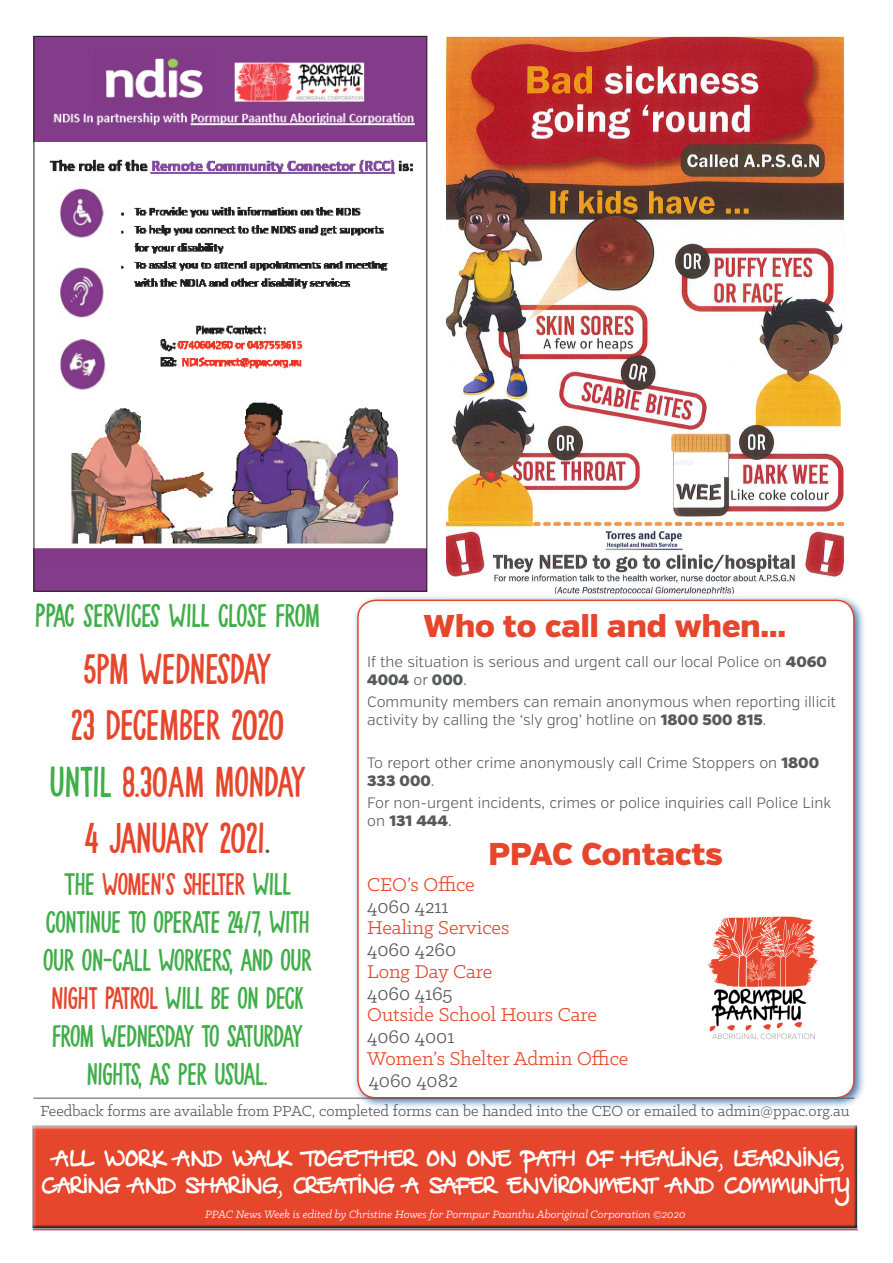
<style>
.page{position:relative;width:893px;height:1263px;background:#fff}
.page>*{position:absolute;margin:0;border:0;box-sizing:border-box;transform-origin:0 0}
.t1{font:43.5px "Mulhouse";color:#e6462c}
.t2{font:43.5px "Mulhouse";letter-spacing:-.025em;color:#e6462c}
.t3{font:33px "Mulhouse";letter-spacing:-.015em;color:#40ae49}
.t4{font:31.5px/37.8px "Mulhouse";letter-spacing:-.01em;color:#40ae49;text-align:center}
.First_Par{font:900 31.5px "Verb";color:#e6462c}
.t5{font:22.5px/27px "DK Babysitter";letter-spacing:-.01em;color:#fff;text-align:center}
.t6{font:21px "Klinic Slab";color:#e6462c}
.t7{font:21px "Klinic Slab";color:#57585a}
.t8{font:16.5px "Klinic Slab";color:#57585a}
.t9{font:300 15px/18px "Verb";color:#57585a}
.t10{font:italic 12px "Klinic Slab";color:#fff}
.s1{color:#40ae49}
.s2{color:#57585a}
.s3{color:#e6462c}
.s4{font-weight:900}
</style>
<div class="page">
<hr style="left:33px;top:1229px;width:825px;height:1px;background:#e6462c">
<div style="left:29px;top:1125px;width:828px;height:104px;background:#044e96;opacity:.75"></div>
<div style="left:352px;top:594px;width:513px;height:515px;background:#044e96;opacity:.75"></div>
<div style="left:358px;top:600px;width:496px;height:498px;background:#fff;border-radius:18px"></div>
<div style="left:357px;top:600px;width:498px;height:498px;border:2px solid #e6462c;border-radius:18px"></div>
<hr style="left:33px;top:1098px;width:822px;height:1px;background:#57585a">
<img style="left:708px;top:916px;width:110px;height:124px">
<img style="left:36px;top:38px;width:389px;height:551px">
<img style="left:447px;top:38px;width:396px;height:554px">
<p class="t3" style="left:35px;top:598px;width:287px">PPAC SERVICES WILL CLOSE FROM</p>
<p class="t1" style="left:83px;top:645px;width:190px">5PM WEDNESDAY</p>
<p class="t1" style="left:71px;top:701px;width:214px">23 DECEMBER 2020</p>
<p class="t1" style="left:49px;top:758px;width:258px"><span class="s1">UNTIL</span> 8.30AM MONDAY</p>
<p class="t2" style="left:84px;top:814px;width:188px">4 JANUARY 2021<span class="s2">.</span></p>
<p class="t4" style="left:43px;top:865px;width:270px">THE <span class="s3">WOMEN’S SHELTER</span> WILL<br>CONTINUE TO OPERATE 24/7, WITH<br>OUR ON-CALL WORKERS, AND OUR<br><span class="s3">NIGHT PATROL</span> WILL BE ON DECK<br>FROM WEDNESDAY TO SATURDAY<br>NIGHTS, AS PER USUAL.</p>
<p class="First_Par" style="left:424px;top:606px;width:364px">Who to call and when…</p>
<p class="t9" style="left:367px;top:653px;width:461px">If the situation is serious and urgent call our local Police on <span class="s4">4060<br>4004</span> or <span class="s4">000</span>.</p>
<p class="t9" style="left:367px;top:693px;width:470px">Community members can remain anonymous when reporting illicit activity by calling the ‘sly grog’ hotline on <span class="s4">1800 500 815</span>.</p>
<p class="t9" style="left:367px;top:754px;width:453px">To report other crime anonymously call Crime Stoppers on <span class="s4">1800<br>333 000</span>.</p>
<p class="t9" style="left:367px;top:794px;width:465px">For non-urgent incidents, crimes or police inquiries call Police Link on <span class="s4">131 444</span>.</p>
<p class="First_Par" style="left:489px;top:835px;width:236px">PPAC Contacts</p>
<p class="t6" style="left:367px;top:871px;width:109px">CEO’s Office</p>
<p class="t7" style="left:367px;top:893px;width:83px">4060 4211</p>
<p class="t6" style="left:367px;top:915px;width:144px">Healing Services</p>
<p class="t7" style="left:367px;top:936px;width:91px">4060 4260</p>
<p class="t6" style="left:367px;top:958px;width:127px">Long Day Care</p>
<p class="t7" style="left:367px;top:980px;width:87px">4060 4165</p>
<p class="t6" style="left:367px;top:1002px;width:231px">Outside School Hours Care</p>
<p class="t7" style="left:367px;top:1023px;width:89px">4060 4001</p>
<p class="t6" style="left:367px;top:1045px;width:263px">Women’s Shelter Admin Office</p>
<p class="t7" style="left:369px;top:1067px;width:91px">4060 4082</p>
<p class="t8" style="left:41px;top:1101px;width:811px">Feedback forms are available from PPAC, completed forms can be handed into the CEO or emailed to admin@ppac.org.au</p>
<p class="t5" style="left:41px;top:1145px;width:810px">ALL WORK AND WALK TOGETHER ON ONE PATH OF HEALING, LEARNING,<br>CARING AND SHARING, CREATING A SAFER ENVIRONMENT AND COMMUNITY</p>
<p class="t10" style="left:205px;top:1207px;width:482px">PPAC News Week is edited by Christine Howes for Pormpur Paanthu Aboriginal Corporation ©2020</p>
</div>
